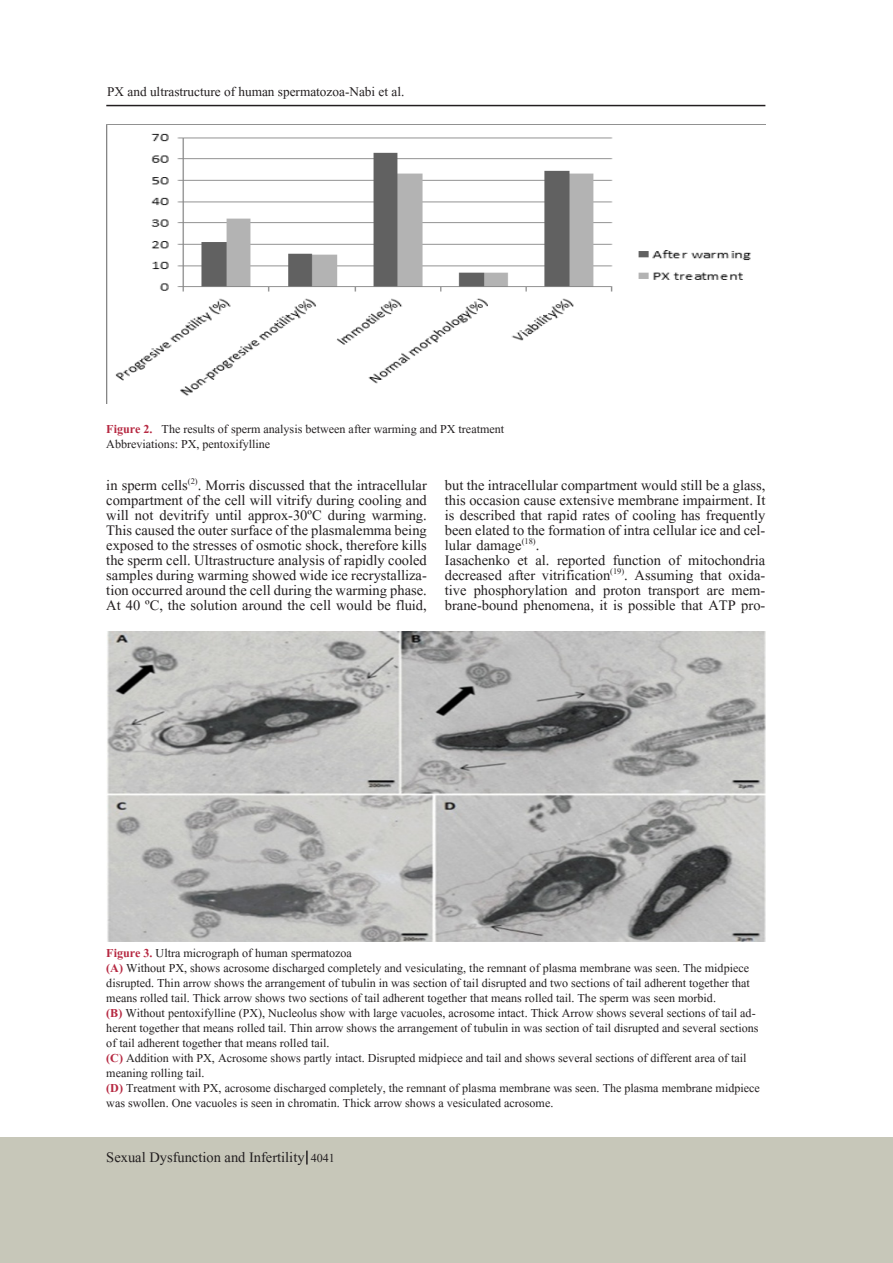
<style>
.page{position:relative;width:893px;height:1263px;background:#fff}
.page>*{position:absolute;margin:0;border:0;box-sizing:border-box;transform-origin:0 0}
.t1{font:18px/15px "Aparajita";color:#231f20;text-align:justify}
.t2{font:16.5px "Aparajita";color:#231f20}
.t3{font:15px/15px "Aparajita";color:#231f20}
.s1{font-weight:700;color:#b62841}
.s2{font-size:15px}
</style>
<div class="page">
<div style="left:0;top:1137px;width:893px;height:126px;background:#c7c7b9"></div>
<hr style="left:106px;top:105px;width:659px;height:1px;background:#231f20">
<img style="left:107px;top:125px;width:644px;height:279px">
<img style="left:107px;top:632px;width:658px;height:310px">
<svg style="left:306px;top:1150px;width:2px;height:14px"></svg>
<p class="t2" style="left:107px;top:84px;width:299px">PX and ultrastructure of human spermatozoa-Nabi et al.</p>
<p class="t3" style="left:106px;top:423px;width:399px"><span class="s1">Figure 2.</span> The results of sperm analysis between after warming and PX treatment</p>
<p class="t3" style="left:106px;top:438px;width:165px">Abbreviations: PX, pentoxifylline</p>
<p class="t1" style="left:106px;top:480px;width:322px">in sperm cells<sup>(2)</sup>. Morris discussed that the intracellular compartment of the cell will vitrify during cooling and will not devitrify until approx-30ºC during warming.<br>This caused the outer surface of the plasmalemma being exposed to the stresses of osmotic shock, therefore kills the sperm cell. Ultrastructure analysis of rapidly cooled samples during warming showed wide ice recrystalliza&shy;tion occurred around the cell during the warming phase.<br>At 40 ºC, the solution around the cell would be fluid,</p>
<p class="t1" style="left:445px;top:480px;width:322px">but the intracellular compartment would still be a glass, this occasion cause extensive membrane impairment. It is described that rapid rates of cooling has frequently been elated to the formation of intra cellular ice and cel&shy;lular damage<sup>(18)</sup>.</p>
<p class="t1" style="left:445px;top:555px;width:322px">Iasachenko et al. reported function of mitochondria decreased after vitrification<sup>(19)</sup>. Assuming that oxida&shy;tive phosphorylation and proton transport are mem&shy;brane-bound phenomena, it is possible that ATP pro-</p>
<p class="t3" style="left:106px;top:947px;width:247px"><span class="s1">Figure 3.</span> Ultra micrograph of human spermatozoa</p>
<p class="t3" style="left:106px;top:962px;width:645px;text-align:justify"><span class="s1">(A)</span> Without PX, shows acrosome discharged completely and vesiculating, the remnant of plasma membrane was seen. The midpiece disrupted. Thin arrow shows the arrangement of tubulin in was section of tail disrupted and two sections of tail adherent together that means rolled tail. Thick arrow shows two sections of tail adherent together that means rolled tail. The sperm was seen morbid.</p>
<p class="t3" style="left:106px;top:1007px;width:654px"><span class="s1">(B)</span> Without pentoxifylline (PX), Nucleolus show with large vacuoles, acrosome intact. Thick Arrow shows several sections of tail ad&shy;herent together that means rolled tail. Thin arrow shows the arrangement of tubulin in was section of tail disrupted and several sections of tail adherent together that means rolled tail.</p>
<p class="t3" style="left:106px;top:1052px;width:642px"><span class="s1">(C)</span> Addition with PX, Acrosome shows partly intact. Disrupted midpiece and tail and shows several sections of different area of tail meaning rolling tail.</p>
<p class="t3" style="left:106px;top:1082px;width:655px"><span class="s1">(D)</span> Treatment with PX, acrosome discharged completely, the remnant of plasma membrane was seen. The plasma membrane midpiece was swollen. One vacuoles is seen in chromatin. Thick arrow shows a vesiculated acrosome.</p>
<p class="t1" style="left:106px;top:1151px;width:230px">Sexual Dysfunction and Infertility <span class="s2">4041</span></p>
</div>
